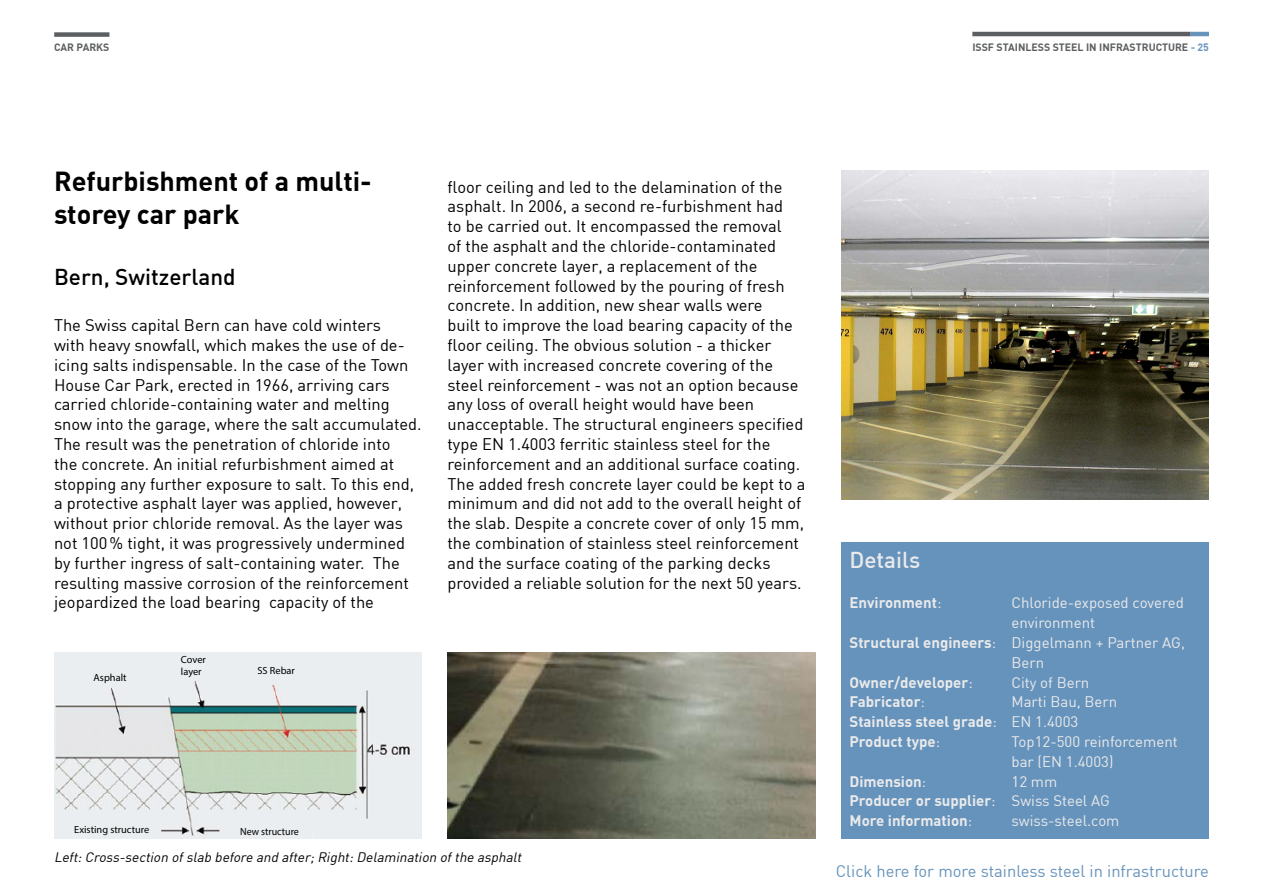
<style>
.page{position:relative;width:1263px;height:893px;background:#fff}
.page>*{position:absolute;margin:0;border:0;box-sizing:border-box;transform-origin:0 0}
._02_Header_1{font:700 27px/32.4px "DIN";color:#000}
._02_Header_2{font:22.5px "DIN Medium Alternate";color:#000}
._02_Header_2-2{font:22.5px "DIN Medium Alternate";color:#eaeaea}
._03_Body_text{font:16.5px/19.8px "DIN";color:#000}
.t1{font:16.5px "DIN";color:#6693bc}
._03_Body_text-2{font:700 15px/19.8px "DIN";color:#eaeaea}
._03_Body_text-3{font:15px/19.8px "DIN";color:#eaeaea}
._04_Pictures{font:italic 13.5px "DIN";color:#000}
.Naam_CEO{font:700 10.5px "DIN";color:#5c5f61}
.t2{font:10.35px/12.5px "Myriad Pro";color:#000}
.s1{color:#6693bc}
.s2{font-weight:400}
.s3{font-weight:700}
</style>
<div class="page">
<hr style="left:972px;top:32px;width:219px;height:4px;background:#5c5f61">
<hr style="left:1191px;top:32px;width:18px;height:4px;background:#6693bc">
<div style="left:841px;top:542px;width:368px;height:297px;background:#6693bc"></div>
<div style="left:54px;top:32px;width:55px;height:5px;background:#5c5f61"></div>
<img style="left:841px;top:170px;width:368px;height:330px">
<img style="left:447px;top:653px;width:368px;height:186px">
<img style="left:54px;top:653px;width:368px;height:186px">
<div style="left:64px;top:822px;width:96px;height:17px;background:#ebeef0"></div>
<div style="left:223px;top:818px;width:89px;height:21px;background:#ebeef0"></div>
<div style="left:68px;top:670px;width:88px;height:18px;background:#ebeef0"></div>
<div style="left:164px;top:653px;width:61px;height:28px;background:#ebeef0"></div>
<div style="left:223px;top:655px;width:117px;height:30px;background:#ebeef0"></div>
<p class="Naam_CEO" style="left:54px;top:40px;width:57px">CAR PARKS</p>
<p class="Naam_CEO" style="left:972px;top:40px;width:238px">ISSF STAINLESS STEEL IN INFRASTRUCTURE <span class="s1">- 25</span></p>
<p class="_02_Header_1" style="left:54px;top:164px;width:319px">Refurbishment of a multi&shy;storey car park</p>
<p class="_02_Header_2" style="left:54px;top:262px;width:183px">Bern, Switzerland</p>
<p class="_03_Body_text" style="left:54px;top:315px;width:369px">The Swiss capital Bern can have cold winters<br>with heavy snowfall, which makes the use of de&shy;icing salts indispensable. In the case of the Town House Car Park, erected in 1966, arriving cars carried chloride-containing water and melting snow into the garage, where the salt accumulated.<br>The result was the penetration of chloride into<br>the concrete. An initial refurbishment aimed at stopping any further exposure to salt. To this end, a protective asphalt layer was applied, however, without prior chloride removal. As the layer was not 100% tight, it was progressively undermined by further ingress of salt-containing water. The resulting massive corrosion of the reinforcement jeopardized the load bearing capacity of the</p>
<p class="t2" style="left:94px;top:671px;width:34px">Asphalt</p>
<p class="t2" style="left:181px;top:653px;width:26px">Cover layer</p>
<p class="t2" style="left:257px;top:664px;width:39px">SS Rebar</p>
<p class="_03_Body_text" style="left:447px;top:176px;width:359px">floor ceiling and led to the delamination of the asphalt. In 2006, a second re-furbishment had<br>to be carried out. It encompassed the removal<br>of the asphalt and the chloride-contaminated upper concrete layer, a replacement of the reinforcement followed by the pouring of fresh concrete. In addition, new shear walls were<br>built to improve the load bearing capacity of the floor ceiling. The obvious solution - a thicker layer with increased concrete covering of the steel reinforcement - was not an option because any loss of overall height would have been unacceptable. The structural engineers specified type EN 1.4003 ferritic stainless steel for the reinforcement and an additional surface coating.<br>The added fresh concrete layer could be kept to a minimum and did not add to the overall height of the slab. Despite a concrete cover of only 15 mm, the combination of stainless steel reinforcement and the surface coating of the parking decks provided a reliable solution for the next 50 years.</p>
<p class="t2" style="left:74px;top:824px;width:77px">Existing structure</p>
<p class="t2" style="left:240px;top:825px;width:60px">New structure</p>
<p class="_04_Pictures" style="left:54px;top:849px;width:472px">Left:Cross-section ofslab before and after;Right:Delamination ofthe asphalt</p>
<p class="_02_Header_2-2" style="left:849px;top:546px;width:72px">Details</p>
<p class="_03_Body_text-2" style="left:849px;top:592px;width:93px">Environment<span class="s2">:</span></p>
<p class="_03_Body_text-3" style="left:1011px;top:593px;width:174px">Chloride-exposed covered</p>
<p class="_03_Body_text-3" style="left:1011px;top:613px;width:85px">environment</p>
<p class="_03_Body_text-3" style="left:849px;top:632px;width:337px"><span class="s3">Structural engineers</span>: Diggelmann + Partner AG,</p>
<p class="_03_Body_text-3" style="left:1011px;top:652px;width:34px">Bern</p>
<p class="_03_Body_text-2" style="left:849px;top:672px;width:125px">Owner/developer<span class="s2">:</span></p>
<p class="_03_Body_text-3" style="left:1011px;top:672px;width:79px">City of Bern</p>
<p class="_03_Body_text-2" style="left:849px;top:691px;width:77px">Fabricator<span class="s2">:</span></p>
<p class="_03_Body_text-2" style="left:849px;top:691px;width:269px;text-indent:162px"><span class="s2">Marti Bau, Bern<br></span>Stainless steel grade<span class="s2">: EN 1.4003<br></span>Product type<span class="s2">:</span></p>
<p class="_03_Body_text-3" style="left:1011px;top:731px;width:168px">Top12-500 reinforcement bar (EN 1.4003)</p>
<p class="_03_Body_text-2" style="left:849px;top:771px;width:262px;text-indent:162px"><span class="s2">12 mm<br></span>Producer or supplier<span class="s2">: Swiss Steel AG<br></span>More information<span class="s2">:</span></p>
<p class="_03_Body_text-2" style="left:849px;top:771px;width:78px">Dimension<span class="s2">:</span></p>
<p class="_03_Body_text-3" style="left:1011px;top:811px;width:109px">swiss-steel.com</p>
<p class="t1" style="left:836px;top:861px;width:375px">Click here for more stainless steel in infrastructure</p>
</div>
